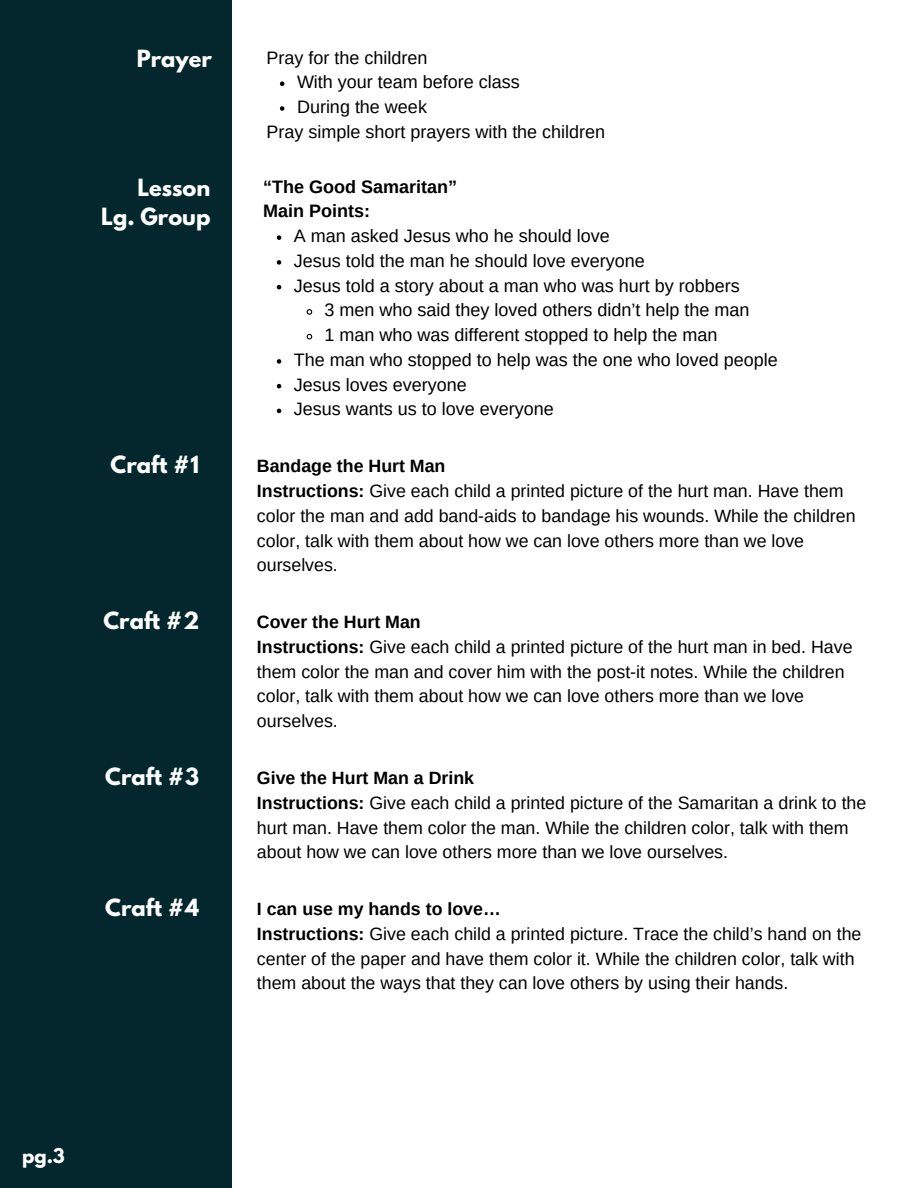
<style>
.page{position:relative;width:918px;height:1188px;background:#fff}
.page>*{position:absolute;margin:0;border:0;box-sizing:border-box;transform-origin:0 0}
.t1{font:700 21px/29.2px "League Spartan";color:#fff;text-align:right}
.t2{font:18px "Arimo";color:#000}
.t3{font:700 18px/24.8px "Arimo";color:#000}
.t4{font:700 18px "League Spartan";color:#fff}
.t5{font:17.85px/24.8px "Arimo";color:#000}
.t6{font:700 17.85px "Arimo";color:#000}
.s1{font-weight:700}
</style>
<div class="page">
<div style="left:0;top:0;width:232px;height:1188px;background:#03272d"></div>
<svg style="left:280px;top:82px;width:4px;height:4px"></svg>
<svg style="left:280px;top:106px;width:4px;height:5px"></svg>
<svg style="left:277px;top:235px;width:4px;height:5px"></svg>
<svg style="left:277px;top:260px;width:4px;height:5px"></svg>
<svg style="left:277px;top:285px;width:4px;height:4px"></svg>
<svg style="left:306px;top:309px;width:7px;height:6px"></svg>
<svg style="left:306px;top:333px;width:7px;height:7px"></svg>
<svg style="left:277px;top:359px;width:4px;height:5px"></svg>
<svg style="left:277px;top:384px;width:4px;height:4px"></svg>
<svg style="left:277px;top:409px;width:4px;height:4px"></svg>
<p class="t1" style="left:137px;top:46px;width:77px">Prayer</p>
<h2 class="t2" style="left:266px;top:47px;width:162px">Pray for the children</h2>
<h1 class="t2" style="left:297px;top:72px;width:224px">With your team before class</h1>
<p class="t2" style="left:297px;top:97px;width:131px">During the week</p>
<p class="t2" style="left:266px;top:121px;width:340px">Pray simple short prayers with the children</p>
<p class="t1" style="left:101px;top:175px;width:111px">Lesson<br>Lg. Group</p>
<p class="t3" style="left:263px;top:174px;width:195px">“The Good Samaritan”<br>Main Points:</p>
<h1 class="t2" style="left:294px;top:226px;width:318px">A man asked Jesus who he should love</h1>
<h2 class="t2" style="left:294px;top:251px;width:353px">Jesus told the man he should love everyone</h2>
<p class="t2" style="left:294px;top:275px;width:447px">Jesus told a story about a man who was hurt by robbers</p>
<p class="t2" style="left:324px;top:300px;width:426px">3 men who said they loved others didn’t help the man</p>
<p class="t2" style="left:324px;top:325px;width:394px">1 man who was different stopped to help the man</p>
<p class="t2" style="left:294px;top:350px;width:486px">The man who stopped to help was the one who loved people</p>
<p class="t2" style="left:294px;top:374px;width:175px">Jesus loves everyone</p>
<p class="t2" style="left:294px;top:399px;width:261px">Jesus wants us to love everyone</p>
<p class="t1" style="left:111px;top:453px;width:90px">Craft #1</p>
<p class="t6" style="left:257px;top:456px;width:190px">Bandage the Hurt Man</p>
<h1 class="t5" style="left:257px;top:478px;width:600px"><span class="s1">Instructions:</span> Give each child a printed picture of the hurt man. Have them color the man and add band-aids to bandage his wounds. While the children color, talk with them about how we can love others more than we love ourselves.</h1>
<p class="t1" style="left:103px;top:609px;width:97px">Craft #2</p>
<h1 class="t6" style="left:257px;top:612px;width:165px">Cover the Hurt Man</h1>
<p class="t5" style="left:257px;top:634px;width:597px"><span class="s1">Instructions:</span> Give each child a printed picture of the hurt man in bed. Have them color the man and cover him with the post-it notes. While the children color, talk with them about how we can love others more than we love ourselves.</p>
<p class="t1" style="left:105px;top:765px;width:95px">Craft #3</p>
<h1 class="t6" style="left:257px;top:768px;width:219px">Give the Hurt Man a Drink</h1>
<p class="t5" style="left:257px;top:790px;width:611px"><span class="s1">Instructions:</span> Give each child a printed picture of the Samaritan a drink to the hurt man. Have them color the man. While the children color, talk with them about how we can love others more than we love ourselves.</p>
<p class="t1" style="left:105px;top:896px;width:95px">Craft #4</p>
<h1 class="t6" style="left:257px;top:899px;width:245px">I can use my hands to love…</h1>
<p class="t5" style="left:257px;top:921px;width:606px"><span class="s1">Instructions:</span> Give each child a printed picture. Trace the child’s hand on the center of the paper and have them color it. While the children color, talk with them about the ways that they can love others by using their hands.</p>
<p class="t4" style="left:22px;top:1146px;width:44px">pg.3</p>
</div>
